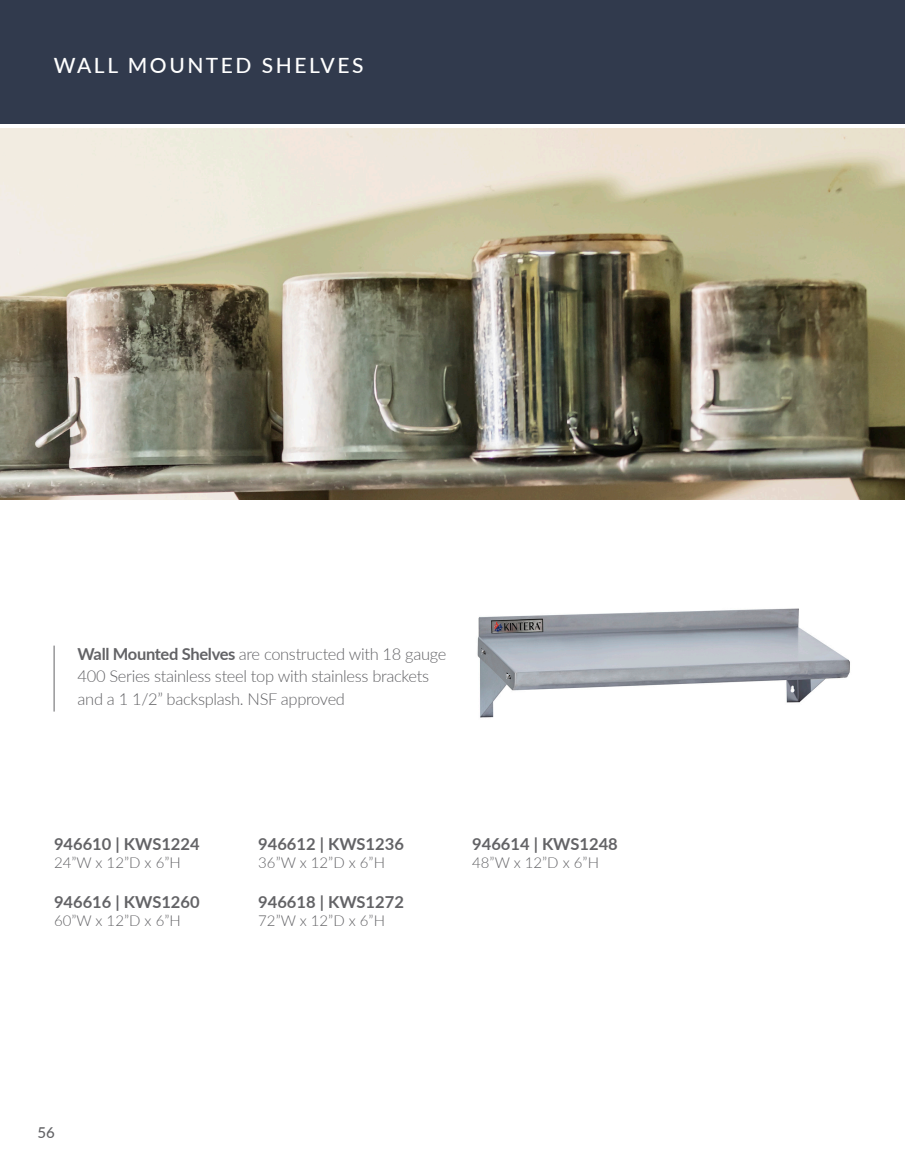
<style>
.page{position:relative;width:905px;height:1175px;background:#fff}
.page>*{position:absolute;margin:0;border:0;box-sizing:border-box;transform-origin:0 0}
.t1{font:500 21px "Lato";letter-spacing:.12em;color:#fff}
.t2{font:300 16.5px/22.5px "Lato";letter-spacing:-.02em;color:#636366}
.Paragraph_Style_1{font:700 16.5px "Lato";color:#636366}
.Paragraph_Style_1-2{font:300 15px "Lato";color:#636366}
.t3{font:500 15px "Lato";color:#636366}
.s1{font-weight:700}
</style>
<div class="page">
<div style="left:0;top:0;width:904px;height:123px;background:#313a4d"></div>
<img style="left:0;top:129px;width:904px;height:370px">
<hr style="left:54px;top:645px;width:1px;height:66px;background:#636366">
<img style="left:477px;top:608px;width:373px;height:110px">
<p class="t1" style="left:54px;top:51px;width:311px">WALL MOUNTED SHELVES</p>
<p class="t2" style="left:78px;top:642px;width:370px"><span class="s1">Wall Mounted Shelves</span> are constructed with 18 gauge<br>400 Series stainless steel top with stainless brackets and a 1 1/2” backsplash. NSF approved</p>
<p class="Paragraph_Style_1" style="left:54px;top:831px;width:147px">946610 | KWS1224</p>
<p class="Paragraph_Style_1-2" style="left:54px;top:852px;width:128px">24”W x 12”D x 6”H</p>
<p class="Paragraph_Style_1" style="left:54px;top:890px;width:147px">946616 | KWS1260</p>
<p class="Paragraph_Style_1-2" style="left:54px;top:910px;width:128px">60”W x 12”D x 6”H</p>
<p class="Paragraph_Style_1" style="left:258px;top:831px;width:147px">946612 | KWS1236</p>
<p class="Paragraph_Style_1-2" style="left:258px;top:852px;width:128px">36”W x 12”D x 6”H</p>
<p class="Paragraph_Style_1" style="left:258px;top:890px;width:147px">946618 | KWS1272</p>
<p class="Paragraph_Style_1-2" style="left:258px;top:910px;width:128px">72”W x 12”D x 6”H</p>
<p class="Paragraph_Style_1" style="left:472px;top:831px;width:147px">946614 | KWS1248</p>
<p class="Paragraph_Style_1-2" style="left:472px;top:852px;width:128px">48”W x 12”D x 6”H</p>
<p class="t3" style="left:38px;top:1122px;width:19px">56</p>
</div>
